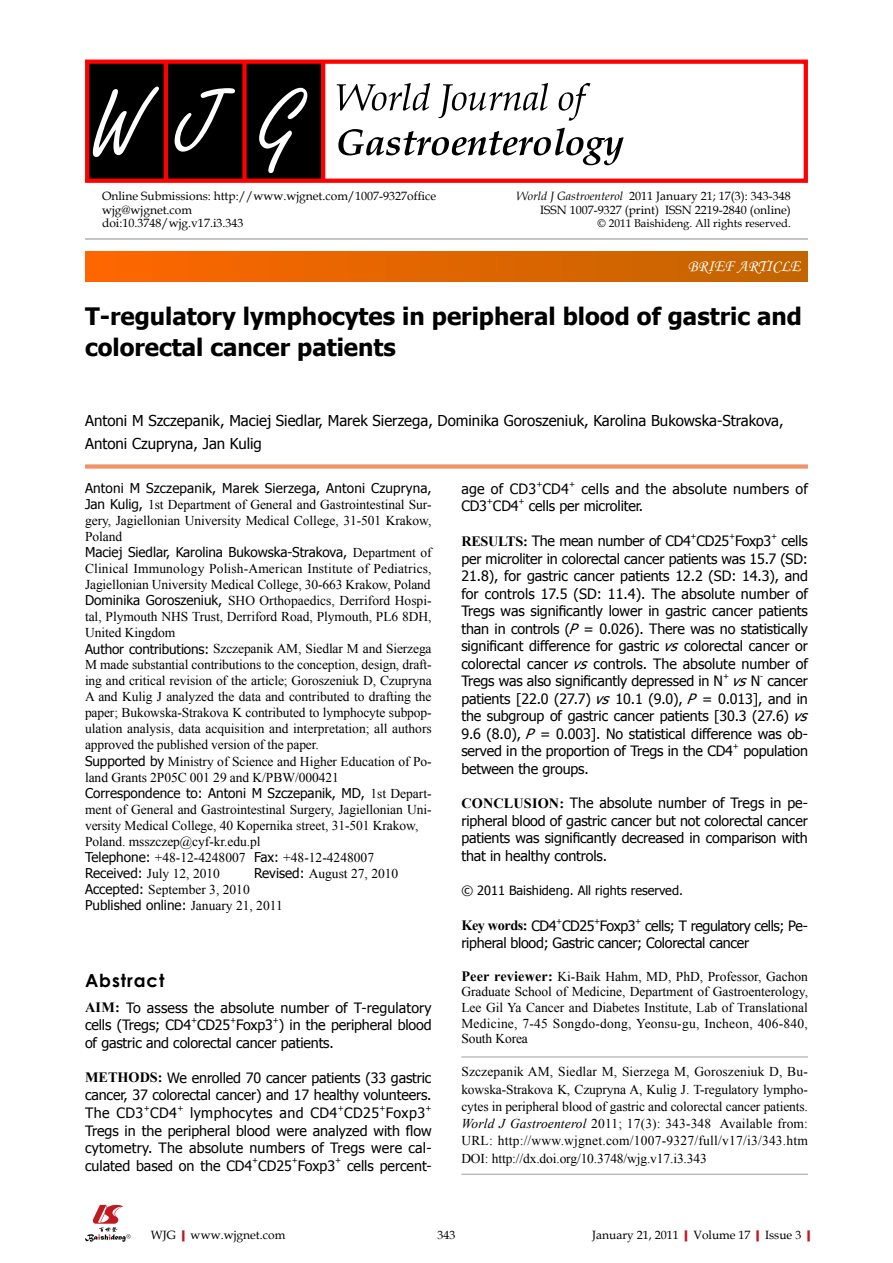
<style>
.page{position:relative;width:893px;height:1263px;background:#fff}
.page>*{position:absolute;margin:0;border:0;box-sizing:border-box;transform-origin:0 0}
.t1{font:700 24px/31.5px "Tahoma";color:#000}
.t2{font:700 18px "Century Gothic";letter-spacing:.05em;color:#000}
.t3{font:16.5px "Monotype Corsiva";color:#fff}
.t4{font:15px/22.5px "Tahoma";color:#000}
.t5{font:14.25px/17.5px "Tahoma";letter-spacing:-.01em;color:#000;text-align:justify}
.t6{font:14.25px "Tahoma";letter-spacing:.015em;color:#000}
.t7{font:14.25px "Tahoma";letter-spacing:-.03em;color:#000}
.t8{font:14.25px "Tahoma";letter-spacing:.03em;color:#000}
.t9{font:italic 14.25px "Tahoma";color:#000}
.t10{font:13.5px/16px "Times New Roman";letter-spacing:-.005em;color:#000;text-align:justify}
.t11{font:13.5px "Tahoma";color:#000}
.t12{font:12.75px "Tahoma";color:#000}
.t13{font:12px/13.5px "Book Antiqua";color:#000;text-align:right}
.t14{font:11.25px "Book Antiqua";color:#000}
.t15{font:8.25px "Tahoma";color:#000}
.s1{font-style:italic}
.s2{font-family:"Tahoma"}
.s3{font-family:"Times New Roman"}
.s4{font-family:"Times New Roman";font-weight:700}
.s5{font-style:normal}
.s6{font-weight:700;font-size:14.25px}
.s7{font-weight:700;color:#c01920}
</style>
<div class="page">
<div style="left:85px;top:464px;width:723px;height:5px;background:#f19465"></div>
<div style="left:85px;top:252px;width:723px;height:29px;background:linear-gradient(to right,#f60,#c16500)"></div>
<hr style="left:85px;top:239px;width:723px;height:1px;background:#898989">
<div style="left:87px;top:61px;width:236px;height:121px;background:#000"></div>
<hr style="left:164px;top:61px;width:4px;height:121px;background:#f00">
<div style="left:242px;top:61px;width:5px;height:121px;background:#f00"></div>
<hr style="left:321px;top:61px;width:4px;height:121px;background:#f00">
<div style="left:85px;top:60px;width:723px;height:123px;border:4px solid #f00"></div>
<svg style="left:259px;top:88px;width:48px;height:85px"></svg>
<svg style="left:175px;top:88px;width:60px;height:64px"></svg>
<svg style="left:93px;top:87px;width:66px;height:70px"></svg>
<svg style="left:337px;top:83px;width:253px;height:38px"></svg>
<svg style="left:338px;top:128px;width:286px;height:37px"></svg>
<svg style="left:85px;top:1205px;width:46px;height:37px"></svg>
<hr style="left:461px;top:1057px;width:347px;height:1px;background:#9f9fa0">
<hr style="left:461px;top:1174px;width:347px;height:1px;background:#9f9fa0">
<p class="t13" style="left:102px;top:189px;width:336px;text-align:left">Online Submissions: http://www.wjgnet.com/1007-9327office wjg@wjgnet.com<br>doi:10.3748/wjg.v17.i3.343</p>
<p class="t13" style="left:517px;top:189px;width:276px"><span class="s1">World J Gastroenterol</span> 2011 January 21; 17(3): 343-348<br>ISSN 1007-9327 (print) ISSN 2219-2840 (online)</p>
<p class="t14" style="left:598px;top:215px;width:195px">© 2011 Baishideng. All rights reserved.</p>
<p class="t3" style="left:688px;top:256px;width:114px">BRIEF ARTICLE</p>
<h1 class="t1" style="left:85px;top:298px;width:718px">T-regulatory lymphocytes in peripheral blood of gastric and colorectal cancer patients</h1>
<p class="t4" style="left:85px;top:409px;width:700px">Antoni M Szczepanik, Maciej Siedlar, Marek Sierzega, Dominika Goroszeniuk, Karolina Bukowska-Strakova,<br>Antoni Czupryna, Jan Kulig</p>
<p class="t11" style="left:85px;top:479px;width:348px">Antoni M Szczepanik, Marek Sierzega, Antoni Czupryna,</p>
<p class="t10" style="left:85px;top:496px;width:348px"><span class="s2">Jan Kulig,</span> 1st Department of General and Gastrointestinal Sur&shy;gery, Jagiellonian University Medical College, 31-501 Krakow, Poland</p>
<p class="t11" style="left:85px;top:543px;width:348px">Maciej Siedlar, Karolina Bukowska-Strakova, <span class="s3">Department of</span></p>
<p class="t10" style="left:85px;top:560px;width:348px;text-align:left">Clinical Immunology Polish-American Institute of Pediatrics, Jagiellonian University Medical College, 30-663 Krakow, Poland <span class="s2">Dominika Goroszeniuk,</span> SHO Orthopaedics, Derriford Hospi&shy;tal, Plymouth NHS Trust, Derriford Road, Plymouth, PL6 8DH, United Kingdom<br><span class="s2">Author contributions:</span> Szczepanik AM, Siedlar M and Sierzega M made substantial contributions to the conception, design, draft&shy;ing and critical revision of the article; Goroszeniuk D, Czupryna A and Kulig J analyzed the data and contributed to drafting the paper; Bukowska-Strakova K contributed to lymphocyte subpop&shy;ulation analysis, data acquisition and interpretation; all authors approved the published version of the paper.<br><span class="s2">Supported by</span> Ministry of Science and Higher Education of Po&shy;land Grants 2P05C 001 29 and K/PBW/000421</p>
<p class="t11" style="left:85px;top:784px;width:348px">Correspondence to: Antoni M Szczepanik, MD, <span class="s3">1st Depart-</span></p>
<p class="t10" style="left:85px;top:801px;width:348px;text-align:left">ment of General and Gastrointestinal Surgery, Jagiellonian Uni&shy;versity Medical College, 40 Kopernika street, 31-501 Krakow, Poland. msszczep@cyf-kr.edu.pl<br><span class="s2">Telephone:</span> +48-12-4248007 <span class="s2">Fax:</span> +48-12-4248007<br><span class="s2">Received:</span> July 12, 2010</p>
<p class="t15" style="left:536px;top:478px;width:8px">+</p>
<p class="t15" style="left:569px;top:478px;width:8px">+</p>
<p class="t6" style="left:581px;top:479px;width:228px">cells and the absolute numbers of</p>
<p class="t6" style="left:461px;top:479px;width:109px">age of CD3 CD4</p>
<p class="t15" style="left:487px;top:496px;width:8px">+</p>
<p class="t15" style="left:518px;top:496px;width:8px">+</p>
<p class="t5" style="left:529px;top:497px;width:116px">cells per microliter.</p>
<p class="t5" style="left:461px;top:532px;width:311px"><span class="s4">RESULTS:</span> The mean number of CD4 CD25 Foxp3</p>
<p class="t5" style="left:461px;top:497px;width:59px">CD3 CD4</p>
<p class="t15" style="left:691px;top:531px;width:8px">+</p>
<p class="t15" style="left:729px;top:531px;width:8px">+</p>
<p class="t15" style="left:771px;top:531px;width:8px">+</p>
<p class="t5" style="left:461px;top:532px;width:348px;text-indent:320px">cells per microliter in colorectal cancer patients was 15.7 (SD:<br>21.8), for gastric cancer patients 12.2 (SD: 14.3), and for controls 17.5 (SD: 11.4). The absolute number of Tregs was significantly lower in gastric cancer patients than in controls (<span class="s1">P</span>= 0.026). There was no statistically significant difference for gastric <span class="s1">vs</span> colorectal cancer or colorectal cancer <span class="s1">vs</span> controls. The absolute number of Tregs was also significantly depressed in N</p>
<p class="t15" style="left:723px;top:670px;width:8px">+</p>
<p class="t9" style="left:731px;top:671px;width:30px">vs<span class="s5">N</span></p>
<p class="t15" style="left:760px;top:670px;width:5px">-</p>
<p class="t5" style="left:461px;top:671px;width:353px;text-align:left;text-indent:306px">cancer patients [22.0 (27.7) <span class="s1">vs</span> 10.1 (9.0), <span class="s1">P</span>= 0.013], and in the subgroup of gastric cancer patients [30.3 (27.6) <span class="s1">vs </span>9.6 (8.0), <span class="s1">P</span>= 0.003]. No statistical difference was ob&shy;served in the proportion of Tregs in the CD4</p>
<p class="t15" style="left:733px;top:740px;width:8px">+</p>
<p class="t5" style="left:743px;top:741px;width:66px">population</p>
<p class="t5" style="left:461px;top:759px;width:129px">between the groups.</p>
<p class="t5" style="left:461px;top:794px;width:348px"><span class="s4">CONCLUSION:</span> The absolute number of Tregs in pe&shy;ripheral blood of gastric cancer but not colorectal cancer patients was significantly decreased in comparison with that in healthy controls.</p>
<p class="t12" style="left:461px;top:881px;width:223px">© 2011 Baishideng. All rights reserved.</p>
<p class="t7" style="left:461px;top:916px;width:176px"><span class="s4">Key words:</span> CD4 CD25 Foxp3</p>
<p class="t10" style="left:254px;top:865px;width:146px"><span class="s2">Revised:</span> August 27, 2010</p>
<p class="t10" style="left:85px;top:881px;width:166px"><span class="s2">Accepted:</span> September 3, 2010</p>
<p class="t11" style="left:85px;top:896px;width:199px">Published online: <span class="s3">January 21, 2011</span></p>
<p class="t15" style="left:556px;top:915px;width:8px">+</p>
<p class="t15" style="left:594px;top:915px;width:8px">+</p>
<p class="t15" style="left:635px;top:915px;width:8px">+</p>
<p class="t5" style="left:461px;top:916px;width:348px;text-indent:184px">cells; T regulatory cells; Pe&shy;ripheral blood; Gastric cancer; Colorectal cancer</p>
<p class="t10" style="left:461px;top:968px;width:348px;line-height:15.6px"><span class="s6">Peer reviewer:</span> Ki-Baik Hahm, MD, PhD, Professor, Gachon Graduate School of Medicine, Department of Gastroenterology, Lee Gil Ya Cancer and Diabetes Institute, Lab of Translational Medicine, 7-45 Songdo-dong, Yeonsu-gu, Incheon, 406-840, South Korea</p>
<p class="t10" style="left:461px;top:1063px;width:348px;line-height:17.2px">Szczepanik AM, Siedlar M, Sierzega M, Goroszeniuk D, Bu&shy;kowska-Strakova K, Czupryna A, Kulig J. T-regulatory lympho&shy;cytes in peripheral blood of gastric and colorectal cancer patients.<br><span class="s1">World J Gastroenterol</span> 2011; 17(3): 343-348 Available from:<br>URL: http://www.wjgnet.com/1007-9327/full/v17/i3/343.htm DOI: http://dx.doi.org/10.3748/wjg.v17.i3.343</p>
<h2 class="t2" style="left:85px;top:967px;width:81px">Abstract</h2>
<p class="t5" style="left:85px;top:998px;width:348px"><span class="s4">AIM:</span> To assess the absolute number of T-regulatory cells (Tregs; CD4 CD25 Foxp3 ) in the peripheral blood</p>
<p class="t15" style="left:191px;top:1014px;width:8px">+</p>
<p class="t15" style="left:230px;top:1014px;width:8px">+</p>
<p class="t15" style="left:273px;top:1014px;width:8px">+</p>
<p class="t5" style="left:85px;top:1033px;width:250px">of gastric and colorectal cancer patients.</p>
<p class="t5" style="left:85px;top:1068px;width:348px"><span class="s4">METHODS:</span> We enrolled 70 cancer patients (33 gastric cancer, 37 colorectal cancer) and 17 healthy volunteers.<br>The CD3</p>
<p class="t15" style="left:144px;top:1102px;width:8px">+</p>
<p class="t5" style="left:150px;top:1103px;width:28px">CD4</p>
<p class="t15" style="left:177px;top:1102px;width:8px">+</p>
<p class="t8" style="left:190px;top:1103px;width:149px">lymphocytes and CD4</p>
<p class="t15" style="left:338px;top:1102px;width:8px">+</p>
<p class="t5" style="left:344px;top:1103px;width:37px">CD25</p>
<p class="t15" style="left:380px;top:1102px;width:8px">+</p>
<p class="t5" style="left:386px;top:1103px;width:41px">Foxp3</p>
<p class="t15" style="left:426px;top:1102px;width:8px">+</p>
<p class="t5" style="left:85px;top:1121px;width:348px">Tregs in the peripheral blood were analyzed with flow cytometry. The absolute numbers of Tregs were cal&shy;culated based on the CD4 CD25 Foxp3</p>
<p class="t15" style="left:252px;top:1155px;width:8px">+</p>
<p class="t15" style="left:292px;top:1155px;width:8px">+</p>
<p class="t15" style="left:335px;top:1155px;width:8px">+</p>
<p class="t5" style="left:347px;top:1156px;width:86px">cells percent-</p>
<p class="t13" style="left:151px;top:1227px;width:136px">WJG<span class="s7">|</span>www.wjgnet.com</p>
<p class="t13" style="left:437px;top:1227px;width:19px">343</p>
<p class="t13" style="left:592px;top:1227px;width:225px">January 21, 2011<span class="s7">|</span>Volume 17<span class="s7">|</span>Issue 3<span class="s7">|</span></p>
</div>
